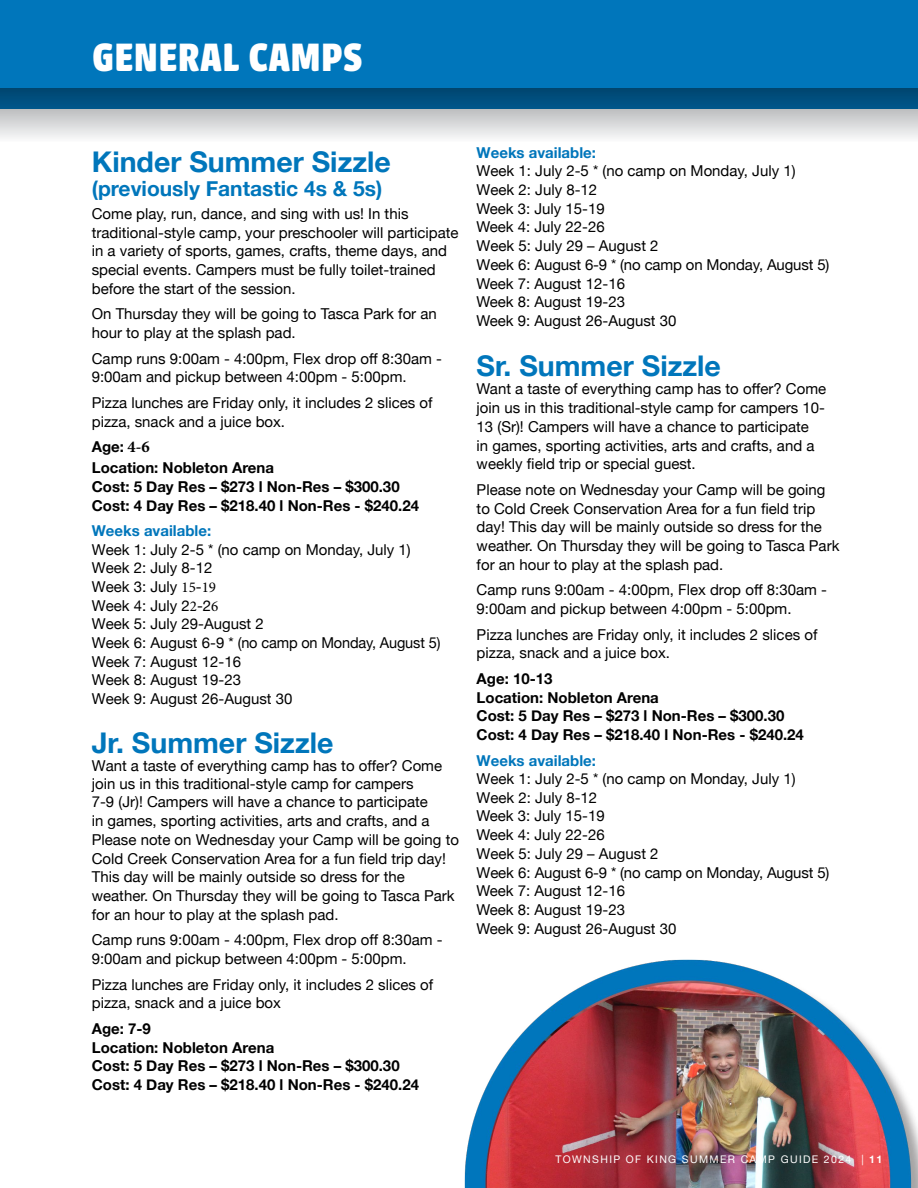
<style>
.page{position:relative;width:918px;height:1188px;background:#fff}
.page>*{position:absolute;margin:0;border:0;box-sizing:border-box;transform-origin:0 0}
.Sidebar_Header{font:700 43.5px "Urbana";letter-spacing:.025em;color:#fff}
.smaller_paragraph{font:700 28.5px "Helvetica Neue";color:#0076bb}
.smaller_paragraph-2{font:700 21px "Helvetica Neue";color:#0076bb}
.smaller_paragraph-3{font:15px/18.8px "Helvetica Neue";color:#000}
.smaller_paragraph-4{font:700 15px/18.8px "Helvetica Neue";color:#000}
.t1{font:10.5px "Helvetica Neue";letter-spacing:.13em;color:#fff}
.s1{font-family:"Minion Pro";font-size:16.5px}
.s2{font-weight:700;color:#0076bb}
.s3{font-family:"Minion Pro"}
.s4{font-weight:700}
</style>
<div class="page">
<div style="left:0;top:0;width:918px;height:109px;background:#0076bb"></div>
<svg style="left:0;top:89px;width:918px;height:49px;background:#7fa0b4"></svg>
<img style="left:464px;top:959px;width:454px;height:229px">
<p class="Sidebar_Header" style="left:93px;top:32px;width:271px">GENERAL CAMPS</p>
<p class="smaller_paragraph" style="left:92px;top:139px;width:301px">Kinder Summer Sizzle</p>
<p class="smaller_paragraph-2" style="left:92px;top:172px;width:292px">(previously Fantastic 4s &amp; 5s)</p>
<p class="smaller_paragraph-3" style="left:92px;top:205px;width:368px">Come play, run, dance, and sing with us! In this traditional-style camp, your preschooler will participate in a variety of sports, games, crafts, theme days, and special events. Campers must be fully toilet-trained before the start of the session.</p>
<p class="smaller_paragraph-3" style="left:92px;top:306px;width:347px">On Thursday they will be going to Tasca Park for an hour to play at the splash pad.</p>
<p class="smaller_paragraph-3" style="left:92px;top:350px;width:352px">Camp runs 9:00am - 4:00pm, Flex drop off 8:30am -<br>9:00am and pickup between 4:00pm - 5:00pm.</p>
<p class="smaller_paragraph-3" style="left:92px;top:394px;width:342px">Pizza lunches are Friday only, it includes 2 slices of pizza, snack and a juice box.</p>
<p class="smaller_paragraph-4" style="left:92px;top:436px;width:184px;line-height:20.9px">Age: <span class="s1">4-6<br></span>Location: Nobleton Arena</p>
<p class="smaller_paragraph-4" style="left:92px;top:477px;width:329px">Cost: 5 Day Res – $273 l Non-Res – $300.30<br>Cost: 4 Day Res – $218.40 l Non-Res - $240.24</p>
<p class="smaller_paragraph-3" style="left:92px;top:523px;width:350px"><span class="s2">Weeks available:<br></span>Week 1: July 2-5 * (no camp on Monday, July 1)<br>Week 2: July 8-12<br>Week 3: July <span class="s3">15</span>-<span class="s3">19<br></span>Week 4: July 2<span class="s3">2</span>-2<span class="s3">6<br></span>Week 5: July 29-August 2<br>Week 6: August 6-9 * (no camp on Monday, August 5)<br>Week 7: August 12-16<br>Week 8: August 19-23<br>Week 9: August 26-August 30</p>
<p class="smaller_paragraph" style="left:92px;top:720px;width:243px">Jr. Summer Sizzle</p>
<p class="smaller_paragraph-3" style="left:92px;top:757px;width:369px">Want a taste of everything camp has to offer? Come join us in this traditional-style camp for campers<br>7-9 (Jr)! Campers will have a chance to participate<br>in games, sporting activities, arts and crafts, and a Please note on Wednesday your Camp will be going to Cold Creek Conservation Area for a fun field trip day!<br>This day will be mainly outside so dress for the weather. On Thursday they will be going to Tasca Park for an hour to play at the splash pad.</p>
<p class="smaller_paragraph-3" style="left:92px;top:931px;width:352px">Camp runs 9:00am - 4:00pm, Flex drop off 8:30am -<br>9:00am and pickup between 4:00pm - 5:00pm.</p>
<p class="smaller_paragraph-3" style="left:92px;top:976px;width:343px">Pizza lunches are Friday only, it includes 2 slices of pizza, snack and a juice box</p>
<p class="smaller_paragraph-4" style="left:92px;top:1019px;width:329px">Age: 7-9<br>Location: Nobleton Arena<br>Cost: 5 Day Res – $273 l Non-Res – $300.30<br>Cost: 4 Day Res – $218.40 l Non-Res - $240.24</p>
<p class="smaller_paragraph-3" style="left:477px;top:144px;width:354px"><span class="s2">Weeks available:<br></span>Week 1: July 2-5 * (no camp on Monday, July 1)<br>Week 2: July 8-12<br>Week 3: July 15-19<br>Week 4: July 22-26<br>Week 5: July 29 – August 2<br>Week 6: August 6-9 * (no camp on Monday, August 5)<br>Week 7: August 12-16<br>Week 8: August 19-23<br>Week 9: August 26-August 30</p>
<p class="smaller_paragraph" style="left:477px;top:344px;width:246px">Sr. Summer Sizzle</p>
<p class="smaller_paragraph-3" style="left:477px;top:380px;width:351px">Want a taste of everything camp has to offer? Come join us in this traditional-style camp for campers 10- 13 (Sr)! Campers will have a chance to participate<br>in games, sporting activities, arts and crafts, and a weekly field trip or special guest.</p>
<p class="smaller_paragraph-3" style="left:477px;top:481px;width:364px">Please note on Wednesday your Camp will be going to Cold Creek Conservation Area for a fun field trip day! This day will be mainly outside so dress for the weather. On Thursday they will be going to Tasca Park for an hour to play at the splash pad.</p>
<p class="smaller_paragraph-3" style="left:477px;top:581px;width:352px">Camp runs 9:00am - 4:00pm, Flex drop off 8:30am -<br>9:00am and pickup between 4:00pm - 5:00pm.</p>
<p class="smaller_paragraph-3" style="left:477px;top:626px;width:342px">Pizza lunches are Friday only, it includes 2 slices of pizza, snack and a juice box.</p>
<p class="smaller_paragraph-4" style="left:477px;top:669px;width:329px">Age: 10-13<br>Location: Nobleton Arena<br>Cost: 5 Day Res – $273 l Non-Res – $300.30<br>Cost: 4 Day Res – $218.40 l Non-Res - $240.24</p>
<p class="smaller_paragraph-3" style="left:477px;top:752px;width:354px"><span class="s2">Weeks available:<br></span>Week 1: July 2-5 * (no camp on Monday, July 1)<br>Week 2: July 8-12<br>Week 3: July 15-19<br>Week 4: July 22-26<br>Week 5: July 29 – August 2<br>Week 6: August 6-9 * (no camp on Monday, August 5)<br>Week 7: August 12-16<br>Week 8: August 19-23<br>Week 9: August 26-August 30</p>
<p class="t1" style="left:555px;top:1152px;width:328px">TOWNSHIP OF KING SUMMER CAMP GUIDE 2024 | <span class="s4">11</span></p>
</div>
